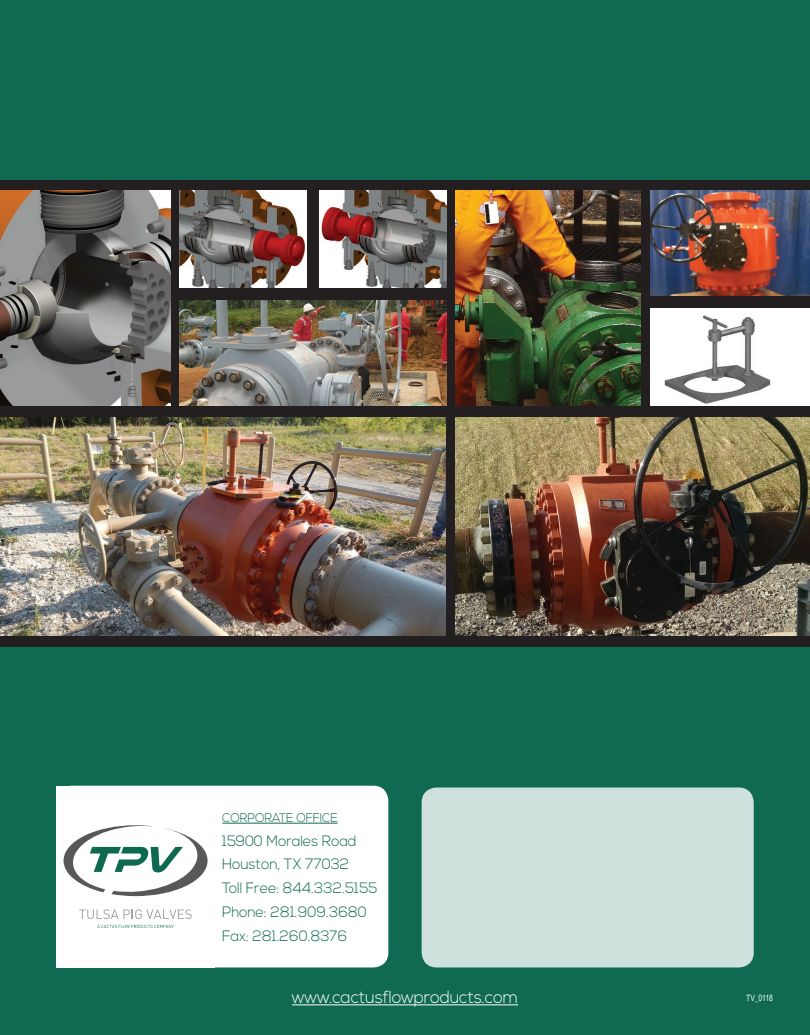
<style>
.page{position:relative;width:810px;height:1035px;background:#0f6a51}
.page>*{position:absolute;margin:0;border:0;box-sizing:border-box;transform-origin:0 0}
.t1{font:300 17.5px "Nexa";letter-spacing:-.01em;color:#fff;scale:.95 1}
.t2{font:300 15px/23.8px "Nexa";letter-spacing:-.01em;color:#0f6a51;scale:.95 1}
.t3{font:300 12.5px "Nexa";letter-spacing:-.01em;color:#0f6a51;scale:.95 1}
.t4{font:8.75px "Arial Narrow";letter-spacing:-.01em;color:#fff;scale:.95 1}
</style>
<div class="page">
<div style="left:56px;top:786px;width:332px;height:182px;background:#fff;border-radius:15px"></div>
<hr style="left:222px;top:823px;width:116px;height:1px;background:#0f6a51">
<div style="left:422px;top:788px;width:332px;height:180px;background:#cfe1dc;border-radius:15px"></div>
<div style="left:0;top:181px;width:810px;height:466px;background:#231f20"></div>
<img style="left:0;top:191px;width:171px;height:214px">
<img style="left:180px;top:300px;width:266px;height:105px">
<img style="left:455px;top:191px;width:186px;height:214px">
<img style="left:180px;top:191px;width:127px;height:97px">
<img style="left:651px;top:191px;width:159px;height:105px">
<div style="left:651px;top:308px;width:159px;height:97px;background:#fff"></div>
<img style="left:664px;top:315px;width:107px;height:89px">
<div style="left:56px;top:786px;width:159px;height:182px;background:#fff"></div>
<svg style="left:97px;top:925px;width:77px;height:3px"></svg>
<svg style="left:79px;top:909px;width:113px;height:10px"></svg>
<svg style="left:64px;top:825px;width:144px;height:71px"></svg>
<img style="left:319px;top:191px;width:127px;height:97px">
<hr style="left:292px;top:1004px;width:226px;height:1px;background:#fff">
<img style="left:0;top:418px;width:446px;height:217px">
<img style="left:455px;top:418px;width:355px;height:217px">
<p class="t3" style="left:222px;top:810px;width:123px">CORPORATE OFFICE</p>
<p class="t2" style="left:222px;top:829px;width:165px">15900 Morales Road<br>Houston, TX 77032<br>Toll Free: 844.332.5155<br>Phone: 281.909.3680<br>Fax: 281.260.8376</p>
<p class="t1" style="left:292px;top:987px;width:240px">www.cactusflowproducts.com</p>
<p class="t4" style="left:746px;top:991px;width:30px">TV_0118</p>
</div>
